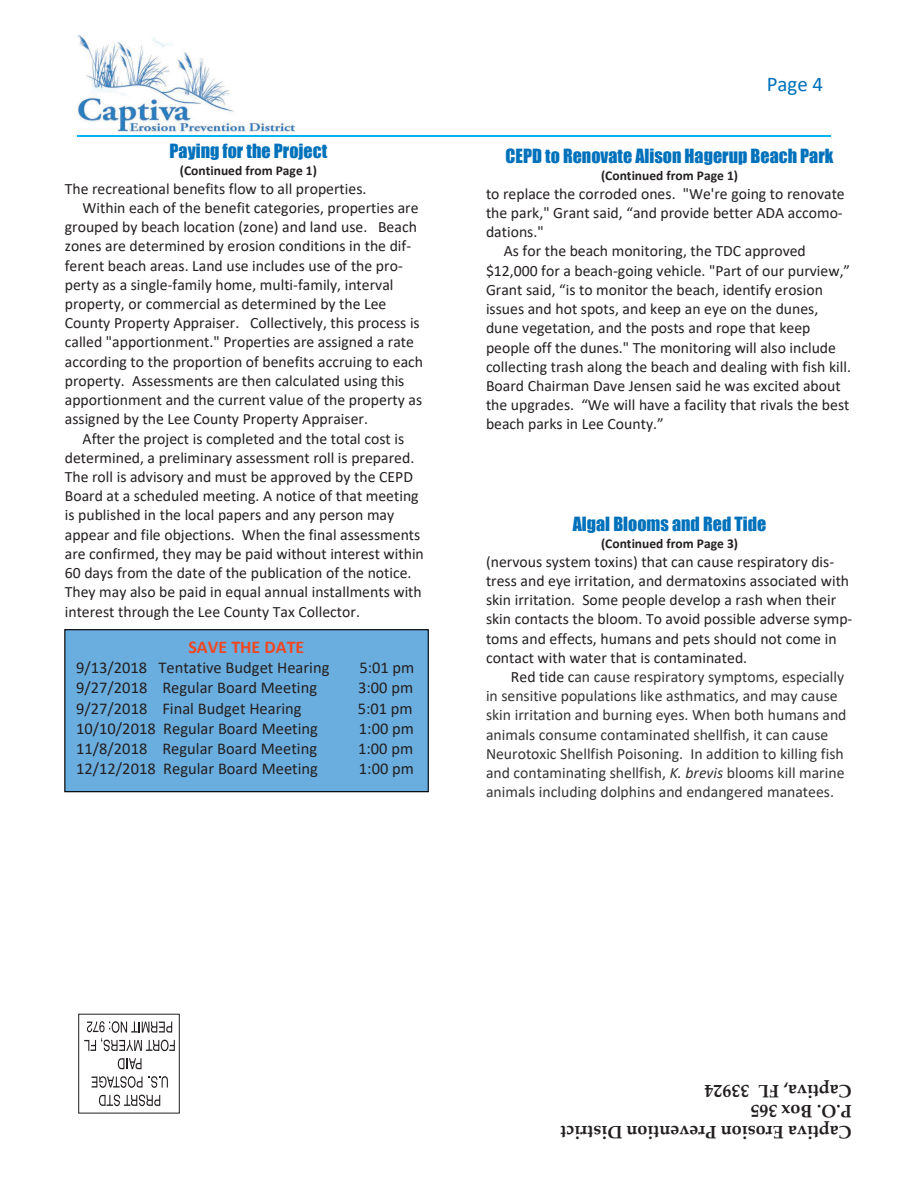
<style>
.page{position:relative;width:918px;height:1188px;background:#fff}
.page>*{position:absolute;margin:0;border:0;box-sizing:border-box;transform-origin:0 0}
.t1{font:21px "Calibri";color:#0071bb}
.t2{font:18px "Impact";color:#0071bb}
.t3{font:700 18px "Palatino Linotype";color:#231f20}
.t4{font:700 18px "Calibri";color:#ef4723}
.t5{font:16.5px "Calibri";color:#231f20}
.t6{font:15.75px "Calibri";color:#231f20}
.t7{font:15.75px "Calibri";color:#353435}
.t8{font:700 13.5px "Calibri";color:#231f20}
.s1{color:#231f20}
.s2{font-style:italic}
</style>
<div class="page">
<img style="left:77px;top:35px;width:217px;height:99px">
<div style="left:78px;top:1014px;width:102px;height:100px;border:1px solid #231f20"></div>
<svg style="left:99px;top:1095px;width:61px;height:11px"></svg>
<svg style="left:149px;top:1076px;width:19px;height:12px"></svg>
<svg style="left:92px;top:1076px;width:51px;height:12px"></svg>
<svg style="left:118px;top:1058px;width:24px;height:11px"></svg>
<svg style="left:84px;top:1021px;width:91px;height:30px"></svg>
<hr style="left:77px;top:135px;width:753px;height:2px;background:#00b2ef">
<div style="left:64px;top:629px;width:365px;height:163px;background:#6aaedf"></div>
<p class="t2" style="left:170px;top:137px;width:159px">Paying for the Project</p>
<p class="t8" style="left:180px;top:161px;width:138px">(Continued from Page 1)</p>
<p class="t6" style="left:65px;top:177px;width:303px">The recreational benefits flow to all properties.</p>
<p class="t6" style="left:83px;top:197px;width:338px">Within each of the benefit categories, properties are</p>
<p class="t6" style="left:65px;top:216px;width:354px">grouped by beach location (zone) and land use. Beach</p>
<p class="t6" style="left:65px;top:235px;width:348px">zones are determined by erosion conditions in the dif‐</p>
<p class="t6" style="left:65px;top:254px;width:340px">ferent beach areas. Land use includes use of the pro‐</p>
<p class="t6" style="left:65px;top:274px;width:330px">perty as a single‐family home, multi‐family, interval</p>
<p class="t6" style="left:65px;top:293px;width:323px">property, or commercial as determined by the Lee</p>
<p class="t6" style="left:65px;top:312px;width:356px">County Property Appraiser. Collectively, this process is</p>
<p class="t6" style="left:65px;top:331px;width:351px">called "apportionment." Properties are assigned a rate</p>
<p class="t6" style="left:65px;top:351px;width:360px">according to the proportion of benefits accruing to each</p>
<p class="t6" style="left:65px;top:370px;width:341px">property. Assessments are then calculated using this</p>
<p class="t6" style="left:65px;top:389px;width:359px">apportionment and the current value of the property as</p>
<p class="t6" style="left:65px;top:408px;width:305px">assigned by the Lee County Property Appraiser.</p>
<p class="t6" style="left:83px;top:427px;width:323px">After the project is completed and the total cost is</p>
<p class="t6" style="left:65px;top:447px;width:351px">determined, a preliminary assessment roll is prepared.</p>
<p class="t6" style="left:65px;top:466px;width:350px">The roll is advisory and must be approved by the CEPD</p>
<p class="t6" style="left:65px;top:485px;width:355px">Board at a scheduled meeting. A notice of that meeting</p>
<p class="t6" style="left:65px;top:504px;width:331px">is published in the local papers and any person may</p>
<p class="t6" style="left:65px;top:523px;width:357px">appear and file objections. When the final assessments</p>
<p class="t6" style="left:65px;top:543px;width:361px">are confirmed, they may be paid without interest within</p>
<p class="t6" style="left:65px;top:562px;width:348px">60 days from the date of the publication of the notice.</p>
<p class="t6" style="left:65px;top:581px;width:359px">They may also be paid in equal annual installments with</p>
<p class="t6" style="left:65px;top:600px;width:297px">interest through the Lee County Tax Collector.</p>
<p class="t4" style="left:188px;top:634px;width:117px">SAVE THE DATE</p>
<p class="t5" style="left:76px;top:656px;width:255px">9/13/2018 Tentative Budget Hearing</p>
<p class="t5" style="left:359px;top:656px;width:56px">5:01 pm</p>
<p class="t5" style="left:76px;top:676px;width:242px">9/27/2018 Regular Board Meeting</p>
<p class="t5" style="left:358px;top:676px;width:56px">3:00 pm</p>
<p class="t5" style="left:76px;top:697px;width:227px">9/27/2018 Final Budget Hearing</p>
<p class="t5" style="left:358px;top:697px;width:56px">5:01 pm</p>
<p class="t5" style="left:76px;top:717px;width:243px">10/10/2018 Regular Board Meeting</p>
<p class="t5" style="left:359px;top:717px;width:56px">1:00 pm</p>
<p class="t5" style="left:76px;top:737px;width:242px">11/8/2018 Regular Board Meeting</p>
<p class="t5" style="left:358px;top:737px;width:56px">1:00 pm</p>
<p class="t5" style="left:76px;top:757px;width:243px">12/12/2018 Regular Board Meeting</p>
<p class="t5" style="left:359px;top:757px;width:56px">1:00 pm</p>
<p class="t1" style="left:767px;top:70px;width:58px">Page 4</p>
<p class="t2" style="left:506px;top:142px;width:329px">CEPD to Renovate Alison Hagerup Beach Park</p>
<p class="t8" style="left:601px;top:166px;width:138px">(Continued from Page 1)</p>
<p class="t6" style="left:486px;top:183px;width:360px">to replace the corroded ones. "We're going to renovate</p>
<p class="t6" style="left:486px;top:202px;width:358px">the park," Grant said, “and provide better ADA accomo‐</p>
<p class="t6" style="left:486px;top:221px;width:59px">dations."</p>
<p class="t6" style="left:504px;top:240px;width:304px">As for the beach monitoring, the TDC approved</p>
<p class="t6" style="left:486px;top:259px;width:366px">$12,000 for a beach‐going vehicle. "Part of our purview,”</p>
<p class="t6" style="left:486px;top:279px;width:338px">Grant said, “is to monitor the beach, identify erosion</p>
<p class="t6" style="left:486px;top:298px;width:334px">issues and hot spots, and keep an eye on the dunes,</p>
<p class="t6" style="left:486px;top:317px;width:326px">dune vegetation, and the posts and rope that keep</p>
<p class="t6" style="left:486px;top:336px;width:352px">people off the dunes." The monitoring will also include</p>
<p class="t6" style="left:486px;top:356px;width:367px">collecting trash along the beach and dealing with fish kill.</p>
<p class="t6" style="left:486px;top:375px;width:356px">Board Chairman Dave Jensen said he was excited about</p>
<p class="t6" style="left:486px;top:394px;width:365px">the upgrades. “We will have a facility that rivals the best</p>
<p class="t6" style="left:486px;top:413px;width:179px">beach parks in Lee County.”</p>
<p class="t2" style="left:573px;top:510px;width:195px">Algal Blooms and Red Tide</p>
<p class="t8" style="left:601px;top:534px;width:138px">(Continued from Page 3)</p>
<p class="t6" style="left:486px;top:550px;width:350px">(nervous system toxins) that can cause respiratory dis‐</p>
<p class="t6" style="left:486px;top:570px;width:365px">tress and eye irritation, and dermatoxins associated with</p>
<p class="t6" style="left:486px;top:589px;width:352px">skin irritation. Some people develop a rash when their</p>
<p class="t6" style="left:486px;top:608px;width:368px">skin contacts the bloom. To avoid possible adverse symp‐</p>
<p class="t6" style="left:486px;top:627px;width:352px">toms and effects, humans and pets should not come in</p>
<p class="t6" style="left:486px;top:647px;width:263px">contact with water that is contaminated.</p>
<p class="t7" style="left:511px;top:666px;width:335px"><span class="s1">Red tide c</span>an cause respiratory symptoms, especially</p>
<p class="t7" style="left:486px;top:685px;width:353px">in sensitive populations like asthmatics, and may cause</p>
<p class="t7" style="left:486px;top:704px;width:362px">skin irritation and burning eyes. When both humans and</p>
<p class="t7" style="left:486px;top:724px;width:344px">animals consume contaminated shellfish, it can cause</p>
<p class="t7" style="left:486px;top:743px;width:359px">Neurotoxic Shellfish Poisoning. In addition to killing fish</p>
<p class="t7" style="left:486px;top:762px;width:360px">and contaminating shellfish, <span class="s2">K. brevis</span> blooms kill marine</p>
<p class="t7" style="left:486px;top:781px;width:350px">animals including dolphins and endangered manatees.</p>
<p class="t3" style="left:750px;top:1103px;width:46px;rotate:-180deg">33924</p>
<p class="t3" style="left:852px;top:1103px;width:95px;rotate:-180deg">Captiva, FL</p>
<p class="t3" style="left:852px;top:1124px;width:103px;rotate:-180deg">P.O. Box 365</p>
<p class="t3" style="left:852px;top:1145px;width:293px;rotate:-180deg">Captiva Erosion Prevention District</p>
</div>
